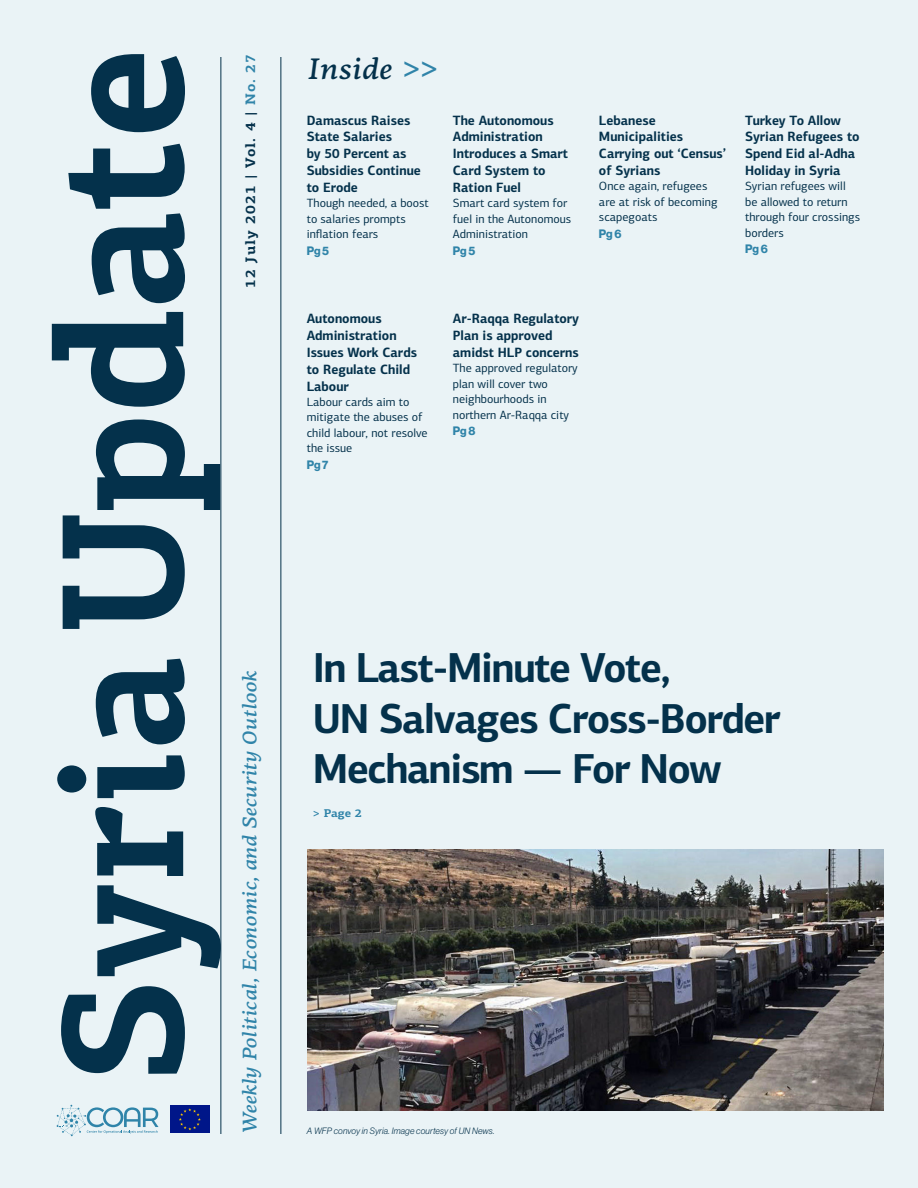
<style>
.page{position:relative;width:918px;height:1188px;background:#eaf3f6}
.page>*{position:absolute;margin:0;border:0;box-sizing:border-box;transform-origin:0 0}
.Cover_Title{font:700 175.2px "PF Centro Slab Pro";color:#04314b;scale:.94 1}
.Headline_00_Cover{font:700 42px/50.7px "PF Centro Sans Pro";letter-spacing:-.03em;color:#04314b;scale:.95 1}
.Inside_Headline{font:italic 500 29.85px "PF Centro Serif Pro";letter-spacing:.01em;color:#04314b}
.Cover_Subtitle{font:italic 500 19.8px "PF Centro Serif Pro";color:#3084a9;scale:1.06 1}
.t1{font:700 13.8px "PF Centro Slab Pro";letter-spacing:.07em;color:#04314b;scale:1.06 1}
.t2{font:700 13.5px/16.8px "PF Centro Sans Pro";color:#04314b;scale:.95 1}
.t3{font:12px/15.5px "PF Centro Sans Pro";color:#04314b}
.t4{font:12px "N Haas Grotesk DS Std 75 Bd";letter-spacing:-.015em;color:#3084a9;scale:.95 1}
.t5{font:700 11.25px "PF Centro Slab Pro";color:#3084a9;scale:1.06 1}
.t6{font:9px "N Haas Grotesk DS Pro 46 Lt It";letter-spacing:.02em;color:#04314b}
.s1{font-size:183.45px}
.s2{color:#3084a9}
.s3{font-family:"PF Centro Slab Pro";font-style:normal;font-size:33px;color:#3084a9}
</style>
<div class="page">
<hr style="left:220px;top:57px;width:1px;height:1077px;background:#04314b">
<hr style="left:280px;top:57px;width:1px;height:1077px;background:#04314b">
<div style="left:170px;top:1105px;width:40px;height:28px;background:#001689"></div>
<svg style="left:179px;top:1108px;width:22px;height:22px"></svg>
<img style="left:308px;top:849px;width:576px;height:261px">
<svg style="left:57px;top:1105px;width:102px;height:31px"></svg>
<p class="Cover_Title" style="left:12px;top:1080px;width:1100px;rotate:-90deg">Syria Up<span class="s1">date</span></p>
<p class="t1" style="left:242px;top:288px;width:222px;rotate:-90deg">12 July 2021 | Vol. 4 | <span class="s2">No. 27</span></p>
<p class="Cover_Subtitle" style="left:238px;top:1134px;width:438px;rotate:-90deg">Weekly Political, Economic, and Security Outlook</p>
<p class="Inside_Headline" style="left:307px;top:51px;width:134px">Inside <span class="s3">&gt;&gt;</span></p>
<p class="t2" style="left:307px;top:111px;width:122px">Damascus Raises<br>State Salaries<br>by 50 Percent as<br>Subsidies Continue to Erode</p>
<p class="t3" style="left:307px;top:195px;width:124px">Though needed, a boost to salaries prompts inflation fears</p>
<p class="t4" style="left:307px;top:244px;width:25px">Pg 5</p>
<p class="t2" style="left:453px;top:111px;width:123px">The Autonomous<br>Administration<br>Introduces a Smart<br>Card System to<br>Ration Fuel</p>
<p class="t3" style="left:453px;top:195px;width:120px">Smart card system for fuel in the Autonomous<br>Administration</p>
<p class="t4" style="left:453px;top:244px;width:25px">Pg 5</p>
<p class="t2" style="left:599px;top:111px;width:135px">Lebanese<br>Municipalities<br>Carrying out ‘Census’ of Syrians</p>
<p class="t3" style="left:599px;top:179px;width:120px">Once again, refugees are at risk of becoming scapegoats</p>
<p class="t4" style="left:599px;top:227px;width:25px">Pg 6</p>
<p class="t2" style="left:745px;top:111px;width:122px">Turkey To Allow<br>Syrian Refugees to<br>Spend Eid al-Adha<br>Holiday in Syria</p>
<p class="t3" style="left:745px;top:179px;width:117px">Syrian refugees will be allowed to return through four crossings borders</p>
<p class="t4" style="left:745px;top:242px;width:25px">Pg 6</p>
<p class="t2" style="left:307px;top:310px;width:118px">Autonomous<br>Administration<br>Issues Work Cards to Regulate Child<br>Labour</p>
<p class="t3" style="left:307px;top:394px;width:122px">Labour cards aim to mitigate the abuses of child labour, not resolve the issue</p>
<p class="t4" style="left:307px;top:458px;width:24px">Pg 7</p>
<p class="t2" style="left:453px;top:310px;width:134px">Ar-Raqqa Regulatory<br>Plan is approved amidst HLP concerns</p>
<p class="t3" style="left:453px;top:361px;width:126px">The approved regulatory plan will cover two neighbourhoods in northern Ar-Raqqa city</p>
<p class="t4" style="left:453px;top:424px;width:25px">Pg 8</p>
<p class="Headline_00_Cover" style="left:313px;top:642px;width:494px">In Last-Minute Vote,<br>UN Salvages Cross-Border<br>Mechanism — For Now</p>
<p class="t5" style="left:313px;top:806px;width:48px">&gt; Page 2</p>
<p class="t6" style="left:307px;top:1126px;width:189px">A WFP convoy in Syria. Image courtesy of UN News.</p>
</div>
